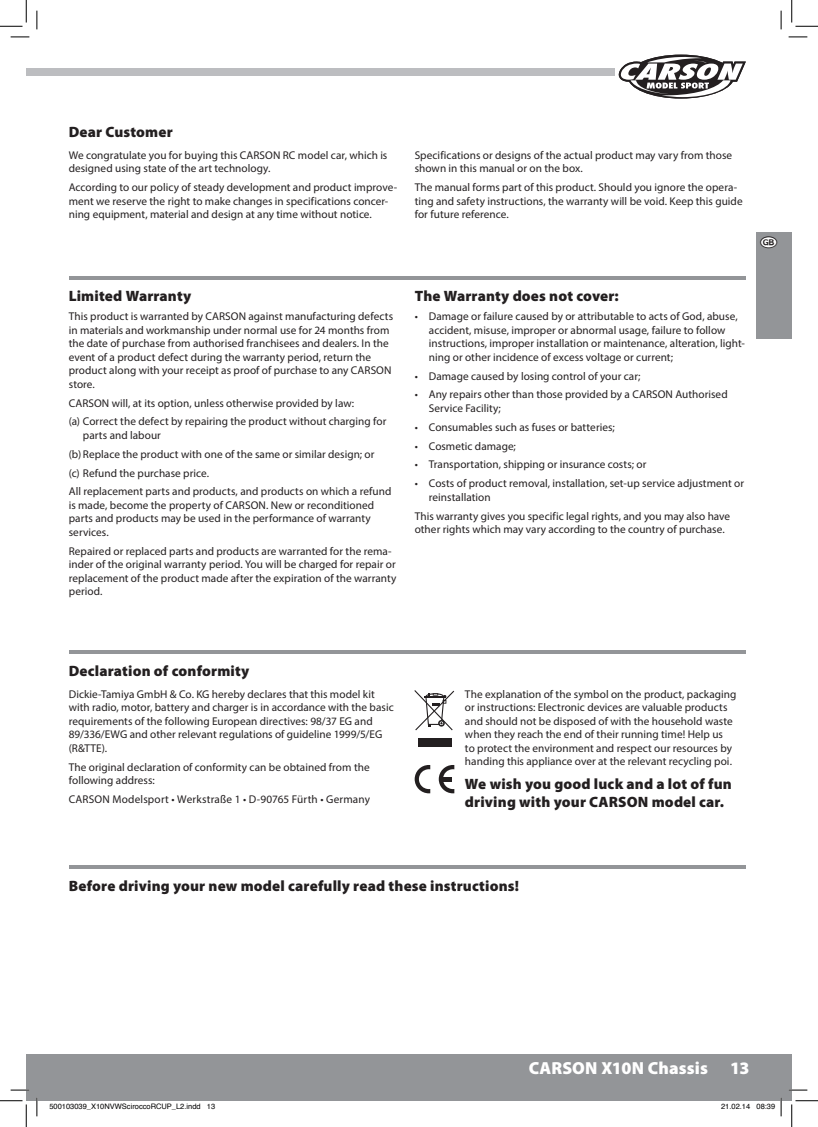
<style>
.page{position:relative;width:818px;height:1127px;background:#fff}
.page>*{position:absolute;margin:0;border:0;box-sizing:border-box;transform-origin:0 0}
.t1{font:900 17.5px "Myriad Pro";letter-spacing:.01em;color:#fff}
.t2{font:900 15px/18px "Myriad Pro";letter-spacing:.01em;color:#231f20}
.t3{font:11.25px/13.5px "Myriad Pro";letter-spacing:.005em;color:#231f20}
.t4{font:7.5px "Helvetica";color:#000}
</style>
<div class="page">
<div style="left:756px;top:232px;width:36px;height:106px;background:#939598"></div>
<div style="left:26px;top:1054px;width:766px;height:46px;background:#939598"></div>
<div style="left:26px;top:69px;width:588px;height:7px;background:#bcbdc0"></div>
<svg style="left:618px;top:57px;width:128px;height:40px"></svg>
<hr style="left:69px;top:276px;width:677px;height:3px;background:#939598">
<hr style="left:69px;top:650px;width:677px;height:3px;background:#939598">
<hr style="left:69px;top:865px;width:677px;height:3px;background:#939598">
<div style="left:418px;top:738px;width:33px;height:8px;background:#231f20"></div>
<svg style="left:414px;top:690px;width:40px;height:40px"></svg>
<svg style="left:415px;top:765px;width:15px;height:28px"></svg>
<svg style="left:439px;top:765px;width:15px;height:28px"></svg>
<div style="left:442px;top:776px;width:9px;height:5px;background:#231f20"></div>
<svg style="left:11px;top:36px;width:18px;height:2px"></svg>
<svg style="left:788px;top:36px;width:19px;height:2px"></svg>
<svg style="left:11px;top:1089px;width:18px;height:1px"></svg>
<svg style="left:789px;top:1089px;width:18px;height:1px"></svg>
<svg style="left:36px;top:11px;width:2px;height:18px"></svg>
<svg style="left:36px;top:1097px;width:2px;height:18px"></svg>
<svg style="left:780px;top:11px;width:2px;height:18px"></svg>
<svg style="left:0;top:0;width:27px;height:27px"></svg>
<svg style="left:0;top:1100px;width:27px;height:26px"></svg>
<svg style="left:791px;top:0;width:27px;height:27px"></svg>
<svg style="left:791px;top:1100px;width:27px;height:26px"></svg>
<svg style="left:756px;top:1098px;width:26px;height:17px"></svg>
<svg style="left:760px;top:237px;width:17px;height:11px"></svg>
<h2 class="t2" style="left:69px;top:122px;width:106px">Dear Customer</h2>
<p class="t3" style="left:69px;top:148px;width:320px">We congratulate you for buying this CARSON RC model car, which is designed using state of the art technology.</p>
<p class="t3" style="left:69px;top:180px;width:330px">According to our policy of steady development and product improve&shy;ment we reserve the right to make changes in specifications concer&shy;ning equipment, material and design at any time without notice.</p>
<p class="t3" style="left:415px;top:148px;width:319px">Specifications or designs of the actual product may vary from those shown in this manual or on the box.</p>
<p class="t3" style="left:415px;top:180px;width:329px">The manual forms part of this product. Should you ignore the opera&shy;ting and safety instructions, the warranty will be void. Keep this guide for future reference.</p>
<h2 class="t2" style="left:69px;top:287px;width:124px">Limited Warranty</h2>
<p class="t3" style="left:69px;top:309px;width:326px">This product is warranted by CARSON against manufacturing defects in materials and workmanship under normal use for 24 months from the date of purchase from authorised franchisees and dealers. In the event of a product defect during the warranty period, return the product along with your receipt as proof of purchase to any CARSON store.</p>
<p class="t3" style="left:69px;top:393px;width:319px;line-height:18.8px">CARSON will, at its option, unless otherwise provided by law:<br>(a) Correct the defect by repairing the product without charging for</p>
<p class="t3" style="left:69px;top:425px;width:324px;line-height:18.8px;text-indent:14px">parts and labour<br>(b) Replace the product with one of the same or similar design; or<br>(c) Refund the purchase price.<br>All replacement parts and products, and products on which a refund</p>
<p class="t3" style="left:69px;top:498px;width:307px">is made, become the property of CARSON. New or reconditioned parts and products may be used in the performance of warranty services.</p>
<p class="t3" style="left:69px;top:544px;width:329px">Repaired or replaced parts and products are warranted for the rema&shy;inder of the original warranty period. You will be charged for repair or replacement of the product made after the expiration of the warranty period.</p>
<h2 class="t2" style="left:415px;top:287px;width:206px">The Warranty does not cover:</h2>
<p class="t3" style="left:429px;top:309px;width:318px;text-indent:-14px">• Damage or failure caused by or attributable to acts of God, abuse, accident, misuse, improper or abnormal usage, failure to follow instructions, improper installation or maintenance, alteration, light&shy;ning or other incidence of excess voltage or current;</p>
<p class="t3" style="left:415px;top:369px;width:227px">• Damage caused by losing control of your car;</p>
<p class="t3" style="left:429px;top:387px;width:300px;text-indent:-14px">• Any repairs other than those provided by a CARSON Authorised<br>Service Facility;</p>
<p class="t3" style="left:415px;top:420px;width:202px">• Consumables such as fuses or batteries;</p>
<p class="t3" style="left:415px;top:439px;width:103px">• Cosmetic damage;</p>
<p class="t3" style="left:415px;top:457px;width:233px">• Transportation, shipping or insurance costs; or</p>
<p class="t3" style="left:429px;top:476px;width:317px;text-indent:-14px">• Costs of product removal, installation, set-up service adjustment or reinstallation</p>
<p class="t3" style="left:415px;top:508px;width:317px">This warranty gives you specific legal rights, and you may also have other rights which may vary according to the country of purchase.</p>
<h2 class="t2" style="left:69px;top:661px;width:182px">Declaration of conformity</h2>
<p class="t3" style="left:69px;top:687px;width:326px">Dickie-Tamiya GmbH &amp; Co. KG hereby declares that this model kit with radio, motor, battery and charger is in accordance with the basic requirements of the following European directives: 98/37 EG and 89/336/EWG and other relevant regulations of guideline 1999/5/EG (R&amp;TTE).</p>
<p class="t3" style="left:69px;top:759px;width:302px">The original declaration of conformity can be obtained from the following address:</p>
<p class="t3" style="left:69px;top:792px;width:303px">CARSON Modelsport • Werkstraße 1 • D-90765 Fürth • Germany</p>
<p class="t3" style="left:465px;top:687px;width:273px">The explanation of the symbol on the product, packaging or instructions: Electronic devices are valuable products and should not be disposed of with the household waste when they reach the end of their running time! Help us<br>to protect the environment and respect our resources by handing this appliance over at the relevant recycling poi.</p>
<h2 class="t2" style="left:465px;top:773px;width:268px">We wish you good luck and a lot of fun driving with your CARSON model car.</h2>
<h2 class="t2" style="left:69px;top:875px;width:452px">Before driving your new model carefully read these instructions!</h2>
<h1 class="t1" style="left:529px;top:1056px;width:181px">CARSON X10N Chassis</h1>
<h1 class="t1" style="left:730px;top:1056px;width:21px">13</h1>
<p class="t4" style="left:49px;top:1100px;width:167px">500103039_X10NVWSciroccoRCUP_L2.indd 13</p>
<p class="t4" style="left:721px;top:1100px;width:56px">21.02.14 08:39</p>
</div>
